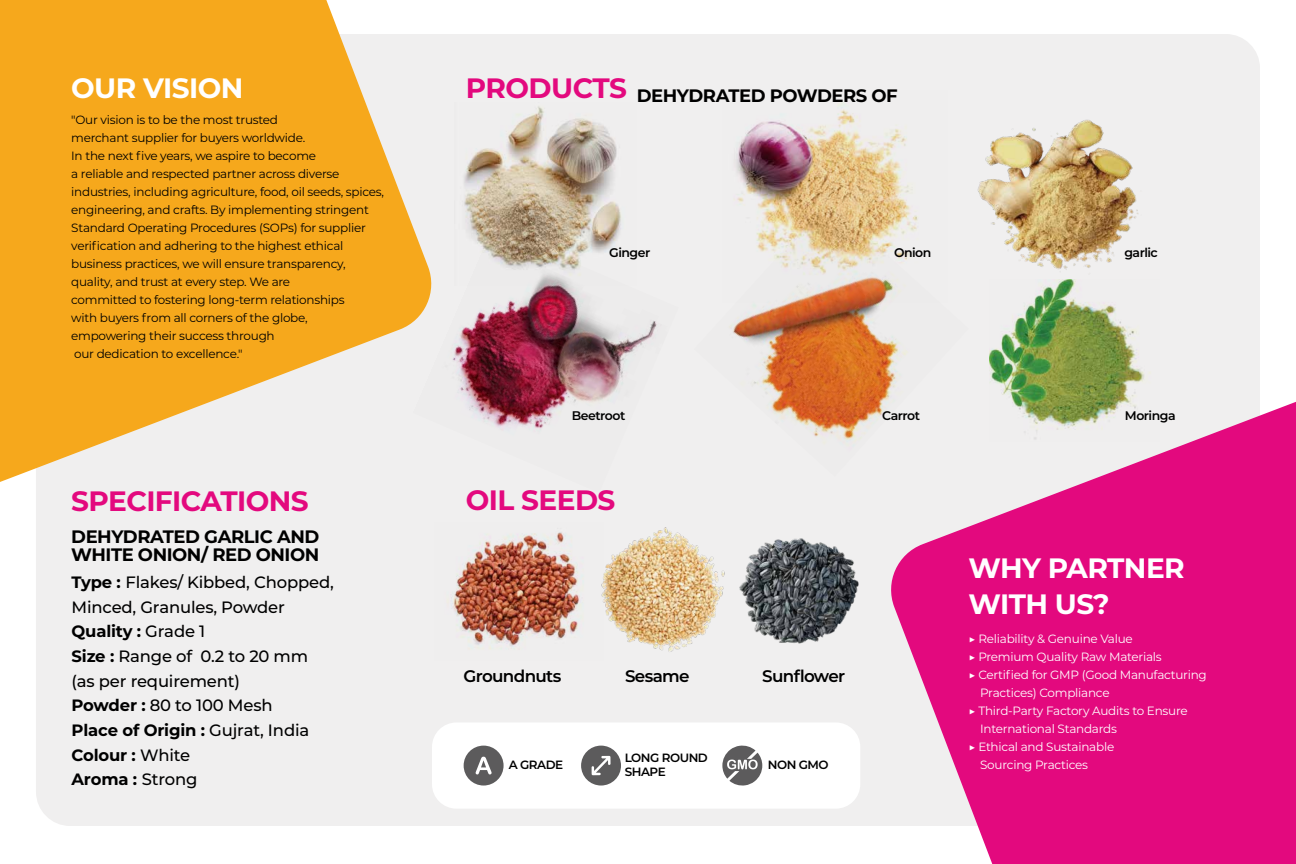
<style>
.page{position:relative;width:1296px;height:864px;background:#fff}
.page>*{position:absolute;margin:0;border:0;box-sizing:border-box;transform-origin:0 0}
.t1{font:700 28px/35.4px "Montserrat";letter-spacing:-.02em;color:#fff}
.t2{font:700 28px "Montserrat";letter-spacing:-.02em;color:#e3097e}
.t3{font:700 18px/18px "Montserrat";letter-spacing:-.025em;color:#000}
.t4{font:600 16.8px "Montserrat";letter-spacing:-.04em;color:#000}
.t5{font:500 16.4px/24.7px "Montserrat";letter-spacing:-.01em;color:#000}
.t6{font:600 12.5px "Montserrat";letter-spacing:-.04em;color:#000}
.t7{font:12px/18px "Montserrat";letter-spacing:-.02em;color:#000}
.t8{font:12px "Montserrat";letter-spacing:-.02em;color:#fff}
.t9{font:600 12px/13.7px "Montserrat";letter-spacing:-.04em;color:#000}
.s1{font-weight:700}
</style>
<div class="page">
<div style="left:36px;top:34px;width:1224px;height:792px;background:#f0efef;border-radius:34px"></div>
<svg style="left:0;top:0;width:413px;height:482px;fill:#f6a81c"></svg>
<svg style="left:891px;top:401px;width:405px;height:463px;fill:#e3097e"></svg>
<img style="left:453px;top:532px;width:128px;height:117px">
<img style="left:601px;top:527px;width:124px;height:125px">
<img style="left:739px;top:538px;width:120px;height:106px">
<img style="left:464px;top:106px;width:157px;height:121px">
<img style="left:734px;top:104px;width:179px;height:97px">
<img style="left:977px;top:119px;width:162px;height:151px">
<img style="left:412px;top:227px;width:245px;height:255px">
<img style="left:729px;top:201px;width:240px;height:276px">
<img style="left:989px;top:279px;width:171px;height:162px">
<div style="left:432px;top:722px;width:428px;height:87px;background:#fff;border-radius:24px"></div>
<div style="left:464px;top:746px;width:40px;height:40px;background:#5c5b5c;border-radius:50%"></div>
<svg style="left:476px;top:757px;width:16px;height:17px"></svg>
<div style="left:581px;top:746px;width:40px;height:40px;background:#5c5b5c;border-radius:50%"></div>
<svg style="left:592px;top:756px;width:19px;height:19px"></svg>
<svg style="left:722px;top:745px;width:41px;height:41px"></svg>
<h1 class="t1" style="left:71px;top:69px;width:174px">OUR VISION</h1>
<h2 class="t3" style="left:466px;top:86px;width:433px"><sup>PRODUCTS</sup> DEHYDRATED POWDERS OF</h2>
<p class="t7" style="left:71px;top:110px;width:314px">"Our vision is to be the most trusted<br>merchant supplier for buyers worldwide.<br>In the next five years, we aspire to become<br>a reliable and respected partner across diverse industries, including agriculture, food, oil seeds, spices, engineering, and crafts. By implementing stringent Standard Operating Procedures (SOPs) for supplier verification and adhering to the highest ethical business practices, we will ensure transparency, quality, and trust at every step. We are<br>committed to fostering long-term relationships<br>with buyers from all corners of the globe, empowering their success through<br>our dedication to excellence."</p>
<p class="t6" style="left:894px;top:244px;width:39px">Onion</p>
<p class="t6" style="left:609px;top:244px;width:43px">Ginger</p>
<p class="t6" style="left:1124px;top:244px;width:35px">garlic</p>
<h1 class="t2" style="left:71px;top:481px;width:239px">SPECIFICATIONS</h1>
<h2 class="t3" style="left:71px;top:527px;width:250px">DEHYDRATED GARLIC AND<br>WHITE ONION/ RED ONION</h2>
<h3 class="t5" style="left:72px;top:569px;width:264px"><span class="s1">Type :</span> Flakes/ Kibbed, Chopped,<br>Minced, Granules, Powder<br><span class="s1">Quality :</span> Grade 1<br><span class="s1">Size :</span> Range of 0.2 to 20 mm (as per requirement)<br><span class="s1">Powder :</span> 80 to 100 Mesh<br><span class="s1">Place of Origin :</span> Gujrat, India<br><span class="s1">Colour :</span> White<br><span class="s1">Aroma :</span> Strong</h3>
<p class="t6" style="left:572px;top:407px;width:55px">Beetroot</p>
<h1 class="t2" style="left:466px;top:480px;width:151px">OIL SEEDS</h1>
<p class="t6" style="left:882px;top:407px;width:39px">Carrot</p>
<h3 class="t4" style="left:464px;top:664px;width:99px">Groundnuts</h3>
<h3 class="t4" style="left:625px;top:664px;width:66px">Sesame</h3>
<h3 class="t4" style="left:762px;top:664px;width:84px">Sunflower</h3>
<p class="t9" style="left:509px;top:757px;width:56px">A GRADE</p>
<p class="t9" style="left:625px;top:751px;width:85px">LONG ROUND<br>SHAPE</p>
<p class="t9" style="left:768px;top:757px;width:62px">NON GMO</p>
<p class="t6" style="left:1125px;top:407px;width:52px">Moringa</p>
<h1 class="t1" style="left:969px;top:549px;width:218px">WHY PARTNER<br>WITH US?</h1>
<p class="t8" style="left:969px;top:631px;width:166px">▶ Reliability &amp; Genuine Value</p>
<p class="t8" style="left:969px;top:649px;width:195px">▶ Premium Quality Raw Materials</p>
<p class="t8" style="left:969px;top:667px;width:240px">▶ Certified for GMP (Good Manufacturing</p>
<p class="t8" style="left:980px;top:685px;width:131px">Practices) Compliance</p>
<p class="t8" style="left:969px;top:703px;width:221px">▶ Third-Party Factory Audits to Ensure</p>
<p class="t8" style="left:980px;top:721px;width:138px">International Standards</p>
<p class="t8" style="left:969px;top:739px;width:147px">▶ Ethical and Sustainable</p>
<p class="t8" style="left:980px;top:757px;width:109px">Sourcing Practices</p>
</div>
